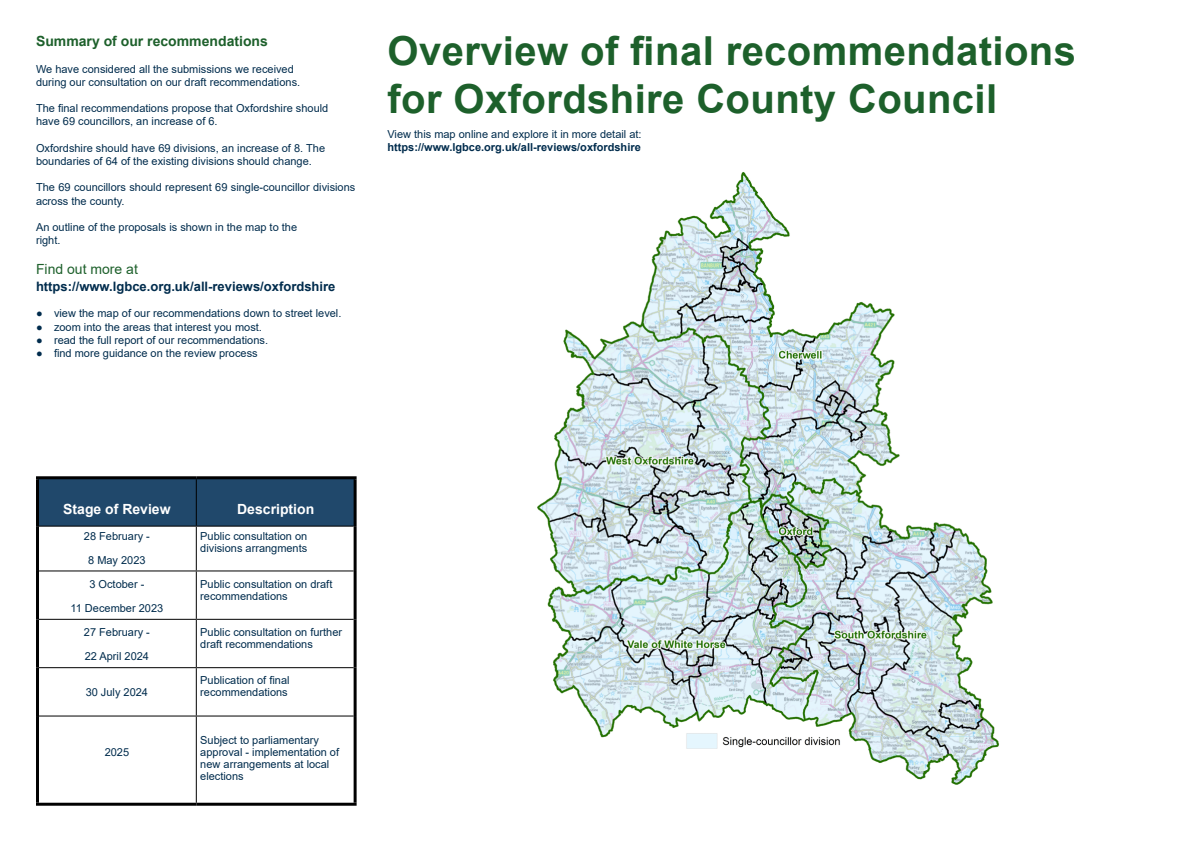
<style>
.page{position:relative;width:1191px;height:842px;background:#fff}
.page>*{position:absolute;margin:0;border:0;box-sizing:border-box;transform-origin:0 0}
.t1{font:700 40px/48px "Arial";letter-spacing:.01em;color:#1d602b}
.t2{font:700 14px "Arial";color:#1d602b}
.t3{font:700 14px "Arial";color:#fff}
.t4{font:14px "Arial";color:#1d602b}
.t5{font:700 13px "Arial";color:#002c4d}
.t6{font:11px/12px "Arial";color:#002c4d}
.t7{font:700 11px "Arial";color:#002c4d}
</style>
<div class="page">
<div style="left:39px;top:479px;width:314px;height:47px;background:#20486b"></div>
<svg style="left:39px;top:716px;width:314px;height:87px"></svg>
<hr style="left:36px;top:476px;width:160px;height:3px;background:#000">
<hr style="left:36px;top:479px;width:3px;height:47px;background:#000">
<hr style="left:196px;top:476px;width:160px;height:3px;background:#000">
<hr style="left:353px;top:479px;width:3px;height:47px;background:#000">
<hr style="left:196px;top:479px;width:1px;height:47px;background:#000">
<hr style="left:196px;top:527px;width:1px;height:43px;background:#000">
<hr style="left:196px;top:571px;width:1px;height:48px;background:#000">
<hr style="left:196px;top:620px;width:1px;height:47px;background:#000">
<hr style="left:196px;top:668px;width:1px;height:47px;background:#000">
<hr style="left:196px;top:716px;width:1px;height:87px;background:#000">
<hr style="left:39px;top:526px;width:157px;height:1px;background:#000">
<hr style="left:196px;top:526px;width:157px;height:1px;background:#000">
<hr style="left:39px;top:570px;width:157px;height:1px;background:#000">
<hr style="left:196px;top:570px;width:157px;height:1px;background:#000">
<hr style="left:39px;top:619px;width:157px;height:1px;background:#000">
<hr style="left:196px;top:619px;width:157px;height:1px;background:#000">
<hr style="left:39px;top:667px;width:157px;height:1px;background:#000">
<hr style="left:196px;top:667px;width:157px;height:1px;background:#000">
<hr style="left:39px;top:715px;width:157px;height:1px;background:#000">
<hr style="left:196px;top:715px;width:157px;height:1px;background:#000">
<hr style="left:36px;top:526px;width:3px;height:45px;background:#000">
<hr style="left:353px;top:526px;width:3px;height:45px;background:#000">
<hr style="left:36px;top:571px;width:3px;height:48px;background:#000">
<hr style="left:353px;top:571px;width:3px;height:48px;background:#000">
<hr style="left:36px;top:619px;width:3px;height:49px;background:#000">
<hr style="left:353px;top:619px;width:3px;height:49px;background:#000">
<hr style="left:36px;top:668px;width:3px;height:48px;background:#000">
<hr style="left:353px;top:668px;width:3px;height:48px;background:#000">
<hr style="left:36px;top:716px;width:3px;height:87px;background:#000">
<hr style="left:353px;top:716px;width:3px;height:87px;background:#000">
<hr style="left:36px;top:803px;width:160px;height:3px;background:#000">
<hr style="left:196px;top:803px;width:160px;height:3px;background:#000">
<img style="left:537px;top:172px;width:462px;height:613px">
<p class="t2" style="left:36px;top:31px;width:233px">Summary of our recommendations</p>
<p class="t6" style="left:36px;top:62px;width:266px;line-height:13.2px">We have considered all the submissions we received during our consultation on our draft recommendations.</p>
<p class="t6" style="left:36px;top:102px;width:294px;line-height:13.2px">The final recommendations propose that Oxfordshire should have 69 councillors, an increase of 6.</p>
<p class="t6" style="left:36px;top:141px;width:291px;line-height:13.2px">Oxfordshire should have 69 divisions, an increase of 8. The boundaries of 64 of the existing divisions should change.</p>
<p class="t6" style="left:36px;top:181px;width:321px;line-height:13.2px">The 69 councillors should represent 69 single-councillor divisions across the county.</p>
<p class="t6" style="left:36px;top:220px;width:263px;line-height:13.2px">An outline of the proposals is shown in the map to the right.</p>
<p class="t4" style="left:36px;top:260px;width:103px">Find out more at</p>
<p class="t5" style="left:36px;top:277px;width:301px">https://www.lgbce.org.uk/all-reviews/oxfordshire</p>
<p class="t6" style="left:36px;top:307px;width:307px">● view the map of our recommendations down to street level.</p>
<p class="t6" style="left:36px;top:321px;width:227px">● zoom into the areas that interest you most.</p>
<p class="t6" style="left:36px;top:334px;width:233px">● read the full report of our recommendations.</p>
<p class="t6" style="left:36px;top:347px;width:223px">● find more guidance on the review process</p>
<h1 class="t1" style="left:387px;top:28px;width:690px">Overview of final recommendations for Oxfordshire County Council</h1>
<p class="t6" style="left:387px;top:128px;width:256px">View this map online and explore it in more detail at:</p>
<p class="t7" style="left:387px;top:140px;width:255px">https://www.lgbce.org.uk/all-reviews/oxfordshire</p>
<p class="t3" style="left:63px;top:500px;width:109px">Stage of Review</p>
<p class="t3" style="left:237px;top:500px;width:79px">Description</p>
<p class="t6" style="left:84px;top:524px;width:68px;line-height:24px;text-align:center">28 February -<br>8 May 2023</p>
<p class="t6" style="left:200px;top:530px;width:108px">Public consultation on divisions arrangments</p>
<p class="t6" style="left:70px;top:572px;width:94px;line-height:24px;text-align:center">3 October -<br>11 December 2023</p>
<p class="t6" style="left:200px;top:578px;width:134px">Public consultation on draft recommendations</p>
<p class="t6" style="left:84px;top:620px;width:68px;line-height:24px">27 February -<br>22 April 2024</p>
<p class="t6" style="left:200px;top:626px;width:143px">Public consultation on further draft recommendations</p>
<p class="t6" style="left:86px;top:686px;width:64px">30 July 2024</p>
<p class="t6" style="left:200px;top:674px;width:91px">Publication of final recommendations</p>
<p class="t6" style="left:105px;top:746px;width:26px">2025</p>
<p class="t6" style="left:200px;top:734px;width:140px">Subject to parliamentary approval - implementation of new arrangements at local elections</p>
</div>
